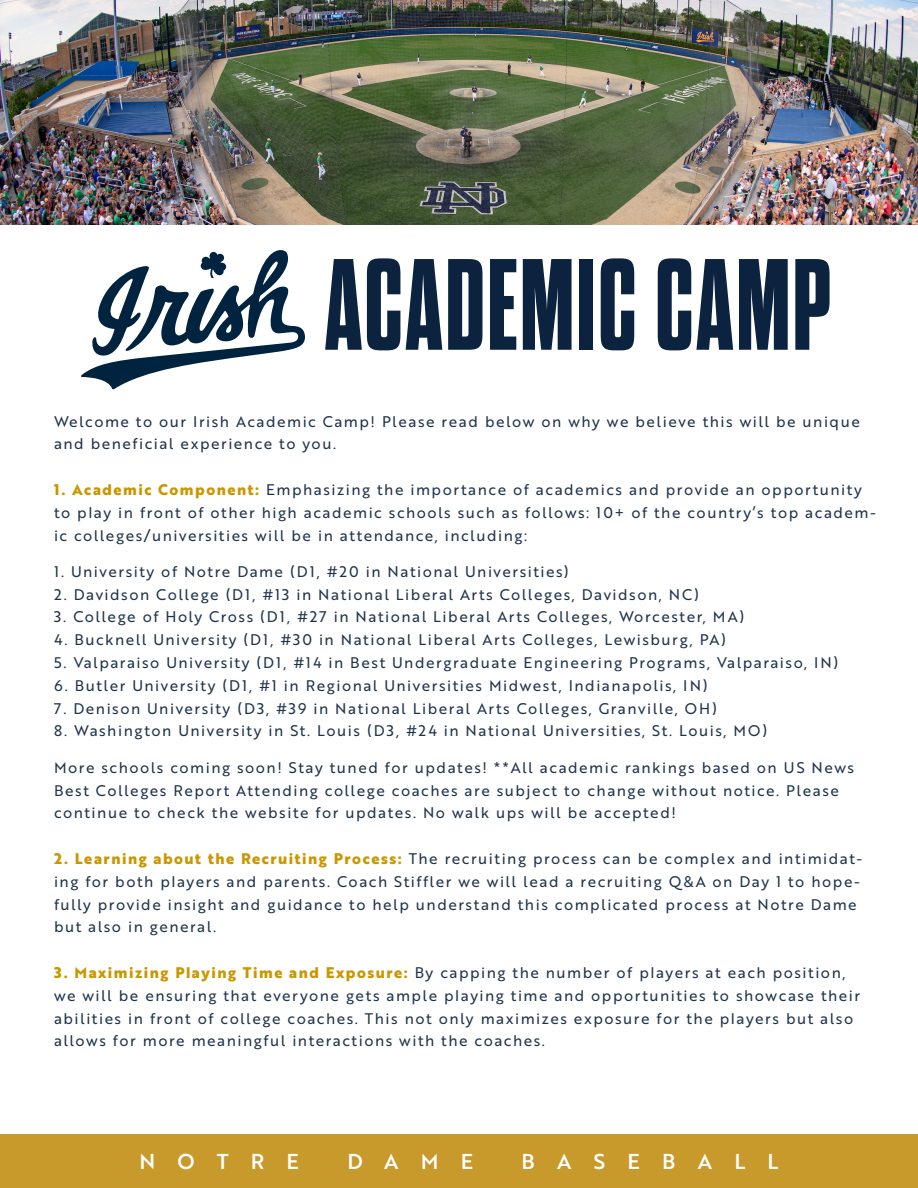
<style>
.page{position:relative;width:918px;height:1188px;background:#fff}
.page>*{position:absolute;margin:0;border:0;box-sizing:border-box;transform-origin:0 0}
.t1{font:700 expanded 129.6px "Dharma Gothic M";letter-spacing:.02em;color:#0c2340}
.t2{font:21px "Brother 1816 Medium";letter-spacing:1.06em;color:#fff}
.t3{font:15px/22.8px "Brother 1816 Regular";letter-spacing:.1em;color:#1f344c}
.s1{font-family:"Brother 1816 Extra";font-weight:700;color:#c99700}
</style>
<div class="page">
<img style="left:0;top:0;width:918px;height:225px">
<div style="left:0;top:1134px;width:918px;height:54px;background:#c8992b"></div>
<svg style="left:81px;top:250px;width:224px;height:139px"></svg>
<p class="t1" style="left:325px;top:242px;width:508px">ACADEMIC CAMP</p>
<p class="t3" style="left:54px;top:409px;width:807px">Welcome to our Irish Academic Camp! Please read below on why we believe this will be unique and beneficial experience to you.</p>
<p class="t3" style="left:54px;top:478px;width:823px"><span class="s1">1. Academic Component:</span> Emphasizing the importance of academics and provide an opportunity to play in front of other high academic schools such as follows: 10+ of the country’s top academ&shy;ic colleges/universities will be in attendance, including:</p>
<p class="t3" style="left:54px;top:559px;width:516px">1. University of Notre Dame (D1, #20 in National Universities)</p>
<p class="t3" style="left:54px;top:582px;width:646px">2. Davidson College (D1, #13 in National Liberal Arts Colleges, Davidson, NC)</p>
<p class="t3" style="left:54px;top:605px;width:692px">3. College of Holy Cross (D1, #27 in National Liberal Arts Colleges, Worcester, MA)</p>
<p class="t3" style="left:54px;top:628px;width:674px">4. Bucknell University (D1, #30 in National Liberal Arts Colleges, Lewisburg, PA)</p>
<p class="t3" style="left:54px;top:651px;width:786px">5. Valparaiso University (D1, #14 in Best Undergraduate Engineering Programs, Valparaiso, IN)</p>
<p class="t3" style="left:54px;top:673px;width:655px">6. Butler University (D1, #1 in Regional Universities Midwest, Indianapolis, IN)</p>
<p class="t3" style="left:54px;top:696px;width:665px">7. Denison University (D3, #39 in National Liberal Arts Colleges, Granville, OH)</p>
<p class="t3" style="left:54px;top:719px;width:715px">8. Washington University in St. Louis (D3, #24 in National Universities, St. Louis, MO)</p>
<p class="t3" style="left:54px;top:755px;width:802px">More schools coming soon! Stay tuned for updates! **All academic rankings based on US News<br>Best Colleges Report Attending college coaches are subject to change without notice. Please continue to check the website for updates. No walk ups will be accepted!</p>
<p class="t3" style="left:54px;top:847px;width:810px"><span class="s1">2. Learning about the Recruiting Process:</span> The recruiting process can be complex and intimidat&shy;ing for both players and parents. Coach Stiffler we will lead a recruiting Q&amp;A on Day 1 to hope&shy;fully provide insight and guidance to help understand this complicated process at Notre Dame but also in general.</p>
<p class="t3" style="left:54px;top:961px;width:808px"><span class="s1">3. Maximizing Playing Time and Exposure:</span> By capping the number of players at each position, we will be ensuring that everyone gets ample playing time and opportunities to showcase their abilities in front of college coaches. This not only maximizes exposure for the players but also allows for more meaningful interactions with the coaches.</p>
<p class="t2" style="left:139px;top:1146px;width:161px">NOTRE</p>
<p class="t2" style="left:347px;top:1146px;width:127px">DAME</p>
<p class="t2" style="left:521px;top:1146px;width:259px">BASEBALL</p>
</div>
